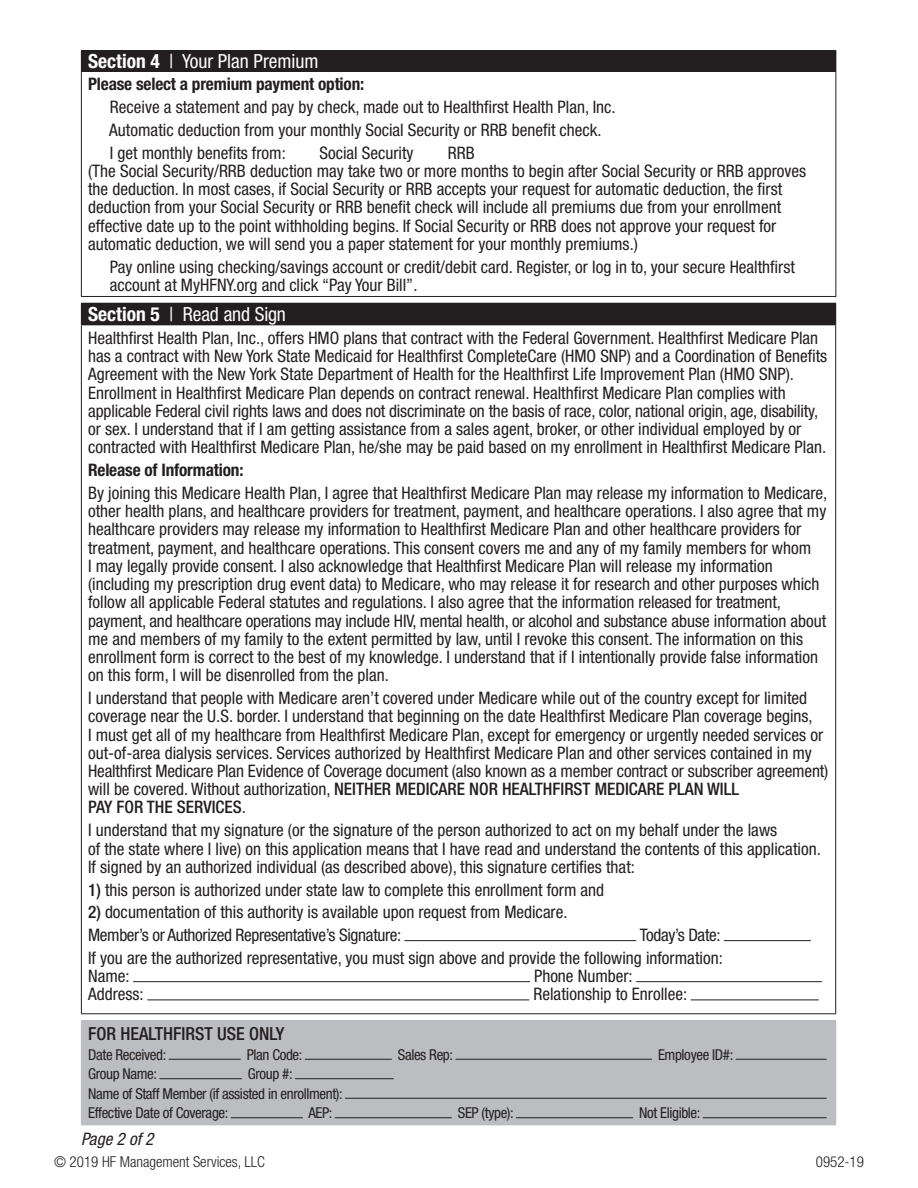
<style>
.page{position:relative;width:918px;height:1188px;background:#fff}
.page>*{position:absolute;margin:0;border:0;box-sizing:border-box;transform-origin:0 0}
.t1{font:condensed 19.5px "Helvetica Neue LT Std";color:#fff}
.t2{font:500 condensed 18px "Helvetica Neue LT Std";color:#231f20}
.t3{font:condensed 17.25px/18.3px "Helvetica Neue LT Std";color:#231f20}
.t4{font:italic condensed 17.25px "Helvetica Neue LT Std";color:#231f20}
.t5{font:condensed 15px/19.5px "Helvetica Neue LT Std";letter-spacing:-.025em;color:#231f20}
.t6{font:300 condensed 15px "Helvetica Neue LT Std";color:#231f20}
.s1{font-weight:700}
.s2{font-weight:500}
</style>
<div class="page">
<div style="left:81px;top:1021px;width:755px;height:104px;background:#bcbdc0"></div>
<hr style="left:703px;top:1117px;width:124px;height:1px;background:#231f20">
<hr style="left:516px;top:1117px;width:117px;height:1px;background:#231f20">
<hr style="left:335px;top:1117px;width:117px;height:1px;background:#231f20">
<hr style="left:231px;top:1117px;width:72px;height:1px;background:#231f20">
<hr style="left:345px;top:1098px;width:482px;height:1px;background:#231f20">
<hr style="left:295px;top:1078px;width:99px;height:1px;background:#231f20">
<hr style="left:159px;top:1078px;width:83px;height:1px;background:#231f20">
<hr style="left:736px;top:1059px;width:91px;height:1px;background:#231f20">
<hr style="left:455px;top:1059px;width:197px;height:1px;background:#231f20">
<hr style="left:305px;top:1059px;width:87px;height:1px;background:#231f20">
<hr style="left:169px;top:1059px;width:72px;height:1px;background:#231f20">
<hr style="left:81px;top:1020px;width:755px;height:1px;background:#bcbdc0">
<div style="left:81px;top:51px;width:755px;height:21px;background:#231f20"></div>
<hr style="left:81px;top:50px;width:755px;height:1px;background:#231f20">
<svg style="left:836px;top:51px;width:1px;height:21px"></svg>
<hr style="left:81px;top:72px;width:1px;height:224px;background:#231f20">
<hr style="left:836px;top:72px;width:1px;height:224px;background:#231f20">
<hr style="left:81px;top:296px;width:755px;height:1px;background:#231f20">
<div style="left:81px;top:303px;width:755px;height:22px;background:#231f20"></div>
<hr style="left:81px;top:325px;width:1px;height:688px;background:#231f20">
<hr style="left:835px;top:325px;width:1px;height:688px;background:#231f20">
<hr style="left:81px;top:1013px;width:755px;height:1px;background:#231f20">
<hr style="left:404px;top:940px;width:232px;height:1px;background:#231f20">
<hr style="left:724px;top:940px;width:87px;height:1px;background:#231f20">
<hr style="left:133px;top:981px;width:397px;height:1px;background:#231f20">
<hr style="left:636px;top:981px;width:186px;height:1px;background:#231f20">
<hr style="left:147px;top:1000px;width:382px;height:1px;background:#231f20">
<hr style="left:691px;top:1000px;width:128px;height:1px;background:#231f20">
<p class="t1" style="left:88px;top:50px;width:232px"><span class="s1">Section 4</span> | Your Plan Premium</p>
<p class="t3" style="left:109px;top:73px;width:508px;line-height:22.8px;text-indent:-21px"><span class="s1">Please select a premium payment option:<br></span>Receive a statement and pay by check, made out to Healthfrst Health Plan, Inc.<br>Automatic deduction from your monthly Social Security or RRB beneft check.<br>I get monthly benefts from:</p>
<p class="t3" style="left:319px;top:143px;width:96px">Social Security</p>
<p class="t3" style="left:88px;top:143px;width:720px;text-indent:360px">RRB<br>(The Social Security/RRB deduction may take two or more months to begin after Social Security or RRB approves the deduction. In most cases, if Social Security or RRB accepts your request for automatic deduction, the frst deduction from your Social Security or RRB beneft check will include all premiums due from your enrollment effective date up to the point withholding begins. If Social Security or RRB does not approve your request for automatic deduction, we will send you a paper statement for your monthly premiums.)</p>
<p class="t3" style="left:110px;top:257px;width:686px">Pay online using checking/savings account or credit/debit card. Register, or log in to, your secure Healthfrst account at MyHFNY.org and click “Pay Your Bill”.</p>
<p class="t1" style="left:88px;top:303px;width:199px"><span class="s1">Section 5</span> | Read and Sign</p>
<p class="t3" style="left:88px;top:329px;width:741px">Healthfrst Health Plan, Inc., offers HMO plans that contract with the Federal Government. Healthfrst Medicare Plan has a contract with New York State Medicaid for Healthfrst CompleteCare (HMO SNP) and a Coordination of Benefts Agreement with the New York State Department of Health for the Healthfrst Life Improvement Plan (HMO SNP).<br>Enrollment in Healthfrst Medicare Plan depends on contract renewal. Healthfrst Medicare Plan complies with applicable Federal civil rights laws and does not discriminate on the basis of race, color, national origin, age, disability, or sex. I understand that if I am getting assistance from a sales agent, broker, or other individual employed by or contracted with Healthfrst Medicare Plan, he/she may be paid based on my enrollment in Healthfrst Medicare Plan.</p>
<p class="t3" style="left:88px;top:459px;width:741px;line-height:22.8px"><span class="s1">Release of Information:<br></span>By joining this Medicare Health Plan, I agree that Healthfrst Medicare Plan may release my information to Medicare,</p>
<p class="t3" style="left:88px;top:502px;width:740px">other health plans, and healthcare providers for treatment, payment, and healthcare operations. I also agree that my healthcare providers may release my information to Healthfrst Medicare Plan and other healthcare providers for treatment, payment, and healthcare operations. This consent covers me and any of my family members for whom<br>I may legally provide consent. I also acknowledge that Healthfrst Medicare Plan will release my information (including my prescription drug event data) to Medicare, who may release it for research and other purposes which follow all applicable Federal statutes and regulations. I also agree that the information released for treatment, payment, and healthcare operations may include HIV, mental health, or alcohol and substance abuse information about me and members of my family to the extent permitted by law, until I revoke this consent. The information on this enrollment form is correct to the best of my knowledge. I understand that if I intentionally provide false information on this form, I will be disenrolled from the plan.</p>
<p class="t3" style="left:88px;top:689px;width:742px">I understand that people with Medicare aren’t covered under Medicare while out of the country except for limited coverage near the U.S. border. I understand that beginning on the date Healthfrst Medicare Plan coverage begins,<br>I must get all of my healthcare from Healthfrst Medicare Plan, except for emergency or urgently needed services or out-of-area dialysis services. Services authorized by Healthfrst Medicare Plan and other services contained in my Healthfrst Medicare Plan Evidence of Coverage document (also known as a member contract or subscriber agreement) will be covered. Without authorization, <span class="s2">NEITHER MEDICARE NOR HEALTHFIRST MEDICARE PLAN WILL<br>PAY FOR THE SERVICES</span>.</p>
<p class="t3" style="left:88px;top:821px;width:734px">I understand that my signature (or the signature of the person authorized to act on my behalf under the laws<br>of the state where I live) on this application means that I have read and understand the contents of this application.<br>If signed by an authorized individual (as described above), this signature certifes that:</p>
<p class="t3" style="left:88px;top:880px;width:518px"><span class="s2">1)</span> this person is authorized under state law to complete this enrollment form and</p>
<p class="t3" style="left:88px;top:901px;width:481px;line-height:22.8px"><span class="s2">2)</span> documentation of this authority is available upon request from Medicare.<br>Member’s or Authorized Representative’s Signature:</p>
<p class="t3" style="left:88px;top:923px;width:636px;line-height:22.8px;text-align:right">Today’s Date:<br>If you are the authorized representative, you must sign above and provide the following information:</p>
<p class="t3" style="left:88px;top:967px;width:43px">Name:</p>
<p class="t3" style="left:534px;top:967px;width:100px">Phone Number:</p>
<p class="t3" style="left:88px;top:985px;width:57px">Address:</p>
<p class="t3" style="left:533px;top:985px;width:155px">Relationship to Enrollee:</p>
<p class="t2" style="left:88px;top:1023px;width:198px">FOR HEALTHFIRST USE ONLY</p>
<p class="t5" style="left:88px;top:1044px;width:80px">Date Received:</p>
<p class="t5" style="left:247px;top:1044px;width:57px">Plan Code:</p>
<p class="t5" style="left:88px;top:1064px;width:70px">Group Name:</p>
<p class="t5" style="left:398px;top:1044px;width:57px">Sales Rep:</p>
<p class="t5" style="left:658px;top:1044px;width:77px">Employee ID#:</p>
<p class="t5" style="left:88px;top:1064px;width:256px;text-indent:160px">Group #:<br>Name of Staff Member (if assisted in enrollment):<br>Effective Date of Coverage:</p>
<p class="t5" style="left:458px;top:1103px;width:57px">SEP (type):</p>
<p class="t5" style="left:308px;top:1103px;width:26px">AEP:</p>
<p class="t5" style="left:639px;top:1103px;width:63px">Not Eligible:</p>
<p class="t4" style="left:81px;top:1129px;width:74px">Page 2 of 2</p>
<p class="t6" style="left:54px;top:1153px;width:212px">© 2019 HF Management Services, LLC</p>
<p class="t6" style="left:816px;top:1153px;width:50px">0952-19</p>
</div>
